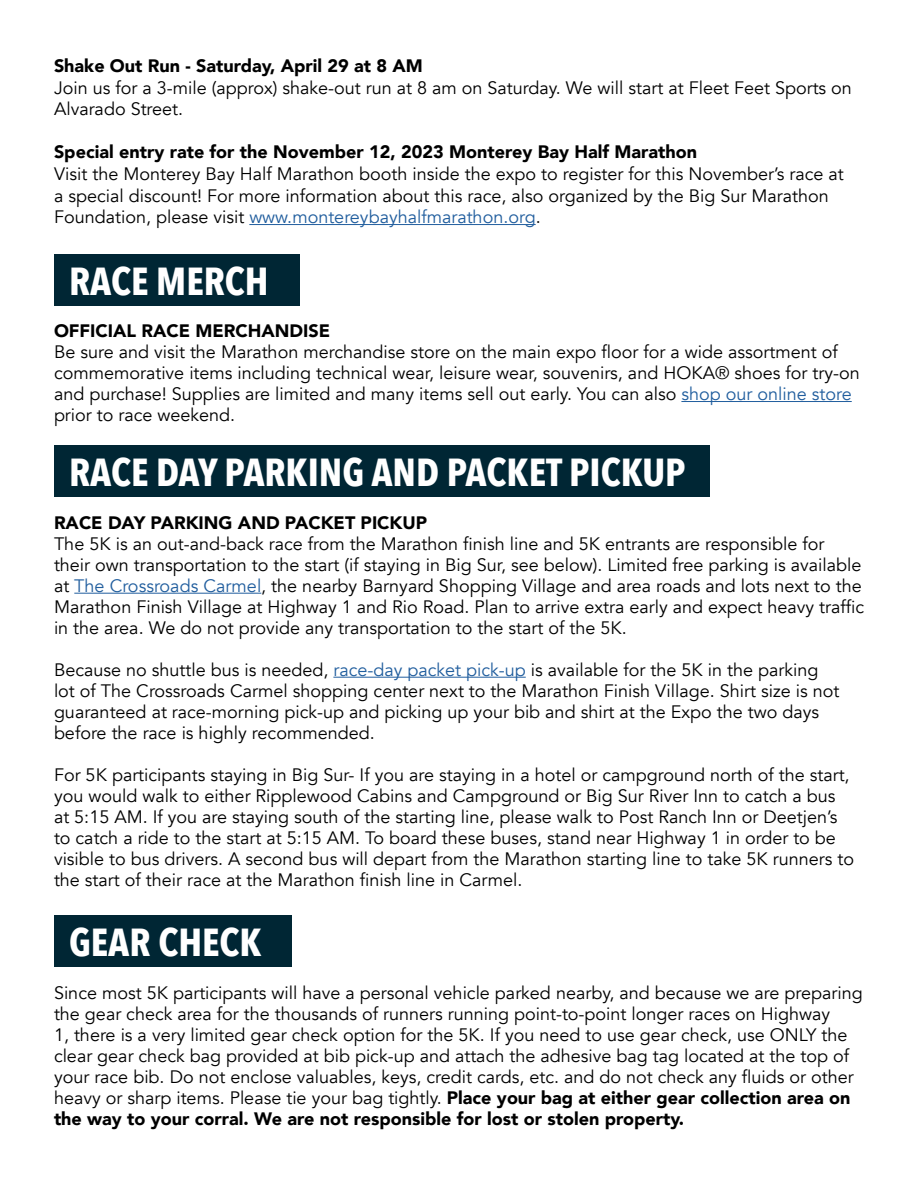
<style>
.page{position:relative;width:918px;height:1188px;background:#fff}
.page>*{position:absolute;margin:0;border:0;box-sizing:border-box;transform-origin:0 0}
.t1{font:700 39px "Avenir Next Condensed";color:#fff}
.t2{font:18px/21px "Avenir";color:#000}
.t3{font:900 18px "Avenir";color:#000}
.s1{color:#215e9e}
.s2{font-weight:900}
</style>
<div class="page">
<hr style="left:249px;top:224px;width:287px;height:1px;background:#215e9e">
<div style="left:54px;top:254px;width:245px;height:52px;background:#002634"></div>
<div style="left:54px;top:915px;width:238px;height:52px;background:#002634"></div>
<div style="left:54px;top:446px;width:656px;height:51px;background:#002634"></div>
<hr style="left:681px;top:401px;width:171px;height:1px;background:#215e9e">
<hr style="left:74px;top:593px;width:187px;height:1px;background:#215e9e">
<hr style="left:333px;top:677px;width:193px;height:1px;background:#215e9e">
<p class="t3" style="left:54px;top:50px;width:370px">Shake Out Run - Saturday, April 29 at 8 AM</p>
<p class="t2" style="left:54px;top:77px;width:800px;line-height:21.6px">Join us for a 3-mile (approx) shake-out run at 8 am on Saturday. We will start at Fleet Feet Sports on<br>Alvarado Street.</p>
<p class="t3" style="left:54px;top:137px;width:645px">Special entry rate for the November 12, 2023 Monterey Bay Half Marathon</p>
<p class="t2" style="left:54px;top:163px;width:791px;line-height:21.6px">Visit the Monterey Bay Half Marathon booth inside the expo to register for this November’s race at a special discount! For more information about this race, also organized by the Big Sur Marathon<br>Foundation, please visit <span class="s1">www.montereybayhalfmarathon.org</span>.</p>
<h1 class="t1" style="left:69px;top:257px;width:201px">RACE MERCH</h1>
<p class="t3" style="left:54px;top:315px;width:278px">OFFICIAL RACE MERCHANDISE</p>
<p class="t2" style="left:54px;top:342px;width:807px">Be sure and visit the Marathon merchandise store on the main expo floor for a wide assortment of commemorative items including technical wear, leisure wear, souvenirs, and HOKA® shoes for try-on and purchase! Supplies are limited and many items sell out early. You can also <span class="s1">shop our online store </span>prior to race weekend.</p>
<h1 class="t1" style="left:69px;top:449px;width:618px">RACE DAY PARKING AND PACKET PICKUP</h1>
<p class="t3" style="left:54px;top:507px;width:375px">RACE DAY PARKING AND PACKET PICKUP</p>
<p class="t2" style="left:54px;top:533px;width:812px">The 5K is an out-and-back race from the Marathon finish line and 5K entrants are responsible for their own transportation to the start (if staying in Big Sur, see below). Limited free parking is available at <span class="s1">The Crossroads Carmel</span>, the nearby Barnyard Shopping Village and area roads and lots next to the Marathon Finish Village at Highway 1 and Rio Road. Plan to arrive extra early and expect heavy traffic in the area. We do not provide any transportation to the start of the 5K.</p>
<p class="t2" style="left:54px;top:660px;width:787px">Because no shuttle bus is needed, <span class="s1">race-day packet pick-up</span> is available for the 5K in the parking lot of The Crossroads Carmel shopping center next to the Marathon Finish Village. Shirt size is not guaranteed at race-morning pick-up and picking up your bib and shirt at the Expo the two days before the race is highly recommended.</p>
<p class="t2" style="left:54px;top:765px;width:802px">For 5K participants staying in Big Sur- If you are staying in a hotel or campground north of the start, you would walk to either Ripplewood Cabins and Campground or Big Sur River Inn to catch a bus at 5:15 AM. If you are staying south of the starting line, please walk to Post Ranch Inn or Deetjen’s to catch a ride to the start at 5:15 AM. To board these buses, stand near Highway 1 in order to be visible to bus drivers. A second bus will depart from the Marathon starting line to take 5K runners to the start of their race at the Marathon finish line in Carmel.</p>
<h1 class="t1" style="left:69px;top:919px;width:194px">GEAR CHECK</h1>
<p class="t2" style="left:54px;top:982px;width:810px">Since most 5K participants will have a personal vehicle parked nearby, and because we are preparing the gear check area for the thousands of runners running point-to-point longer races on Highway<br>1, there is a very limited gear check option for the 5K. If you need to use gear check, use ONLY the clear gear check bag provided at bib pick-up and attach the adhesive bag tag located at the top of your race bib. Do not enclose valuables, keys, credit cards, etc. and do not check any fluids or other heavy or sharp items. Please tie your bag tightly. <span class="s2">Place your bag at either gear collection area on the way to your corral. We are not responsible for lost or stolen property.</span></p>
</div>
